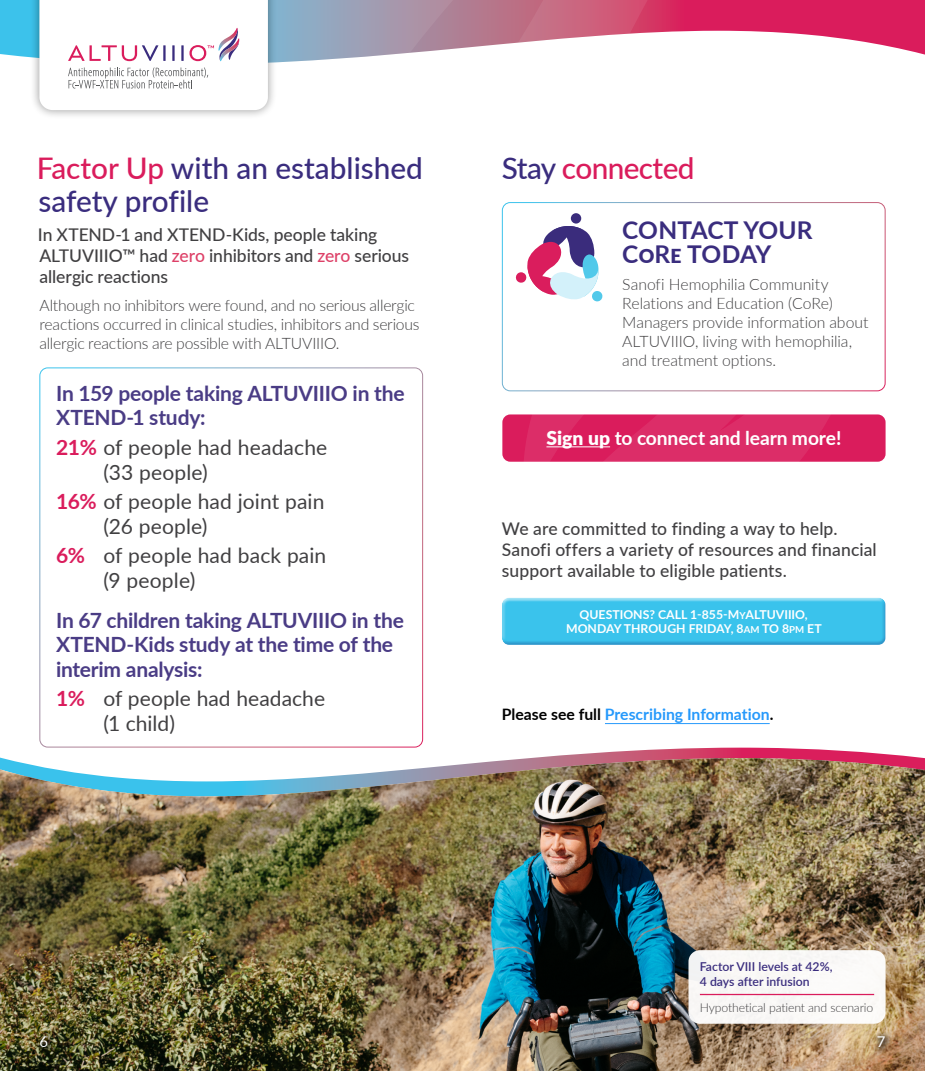
<style>
.page{position:relative;width:925px;height:1071px;background:#fff}
.page>*{position:absolute;margin:0;border:0;box-sizing:border-box;transform-origin:0 0}
.t1{font:500 29.75px/33.2px "Lato";color:#3a2d7e}
.t2{font:500 29.75px "Lato";letter-spacing:-.02em;color:#da1c5c}
.t3{font:700 24.5px/24.5px "Lato";letter-spacing:-.005em;color:#3a2d7e}
.t4{font:21px/24.5px "Lato";letter-spacing:.005em;color:#414042}
.t5{font:700 21px/24.5px "Lato";letter-spacing:-.01em;color:#4a3c85}
.t6{font:700 19.25px "Lato";letter-spacing:-.005em;color:#fff}
.t7{font:500 17.5px/21px "Lato";color:#414042}
.t8{font:300 15.75px/18.9px "Lato";letter-spacing:-.01em;color:#414042}
.t9{font:700 15.75px "Lato";color:#2699fb}
.t10{font:14.88px "Lato";color:#fff}
.t11{font:700 12.25px/14px "Lato";color:#fff;text-align:center}
.t12{font:600 12.25px/14.7px "Lato";color:#3a2d7e}
.t13{font:300 12.25px "Lato";letter-spacing:-.01em;color:#414042}
.s1{color:#da1c5c}
.s2{color:#dd4067}
.s3{font-weight:700;color:#da1c5c}
.s4{color:#3a2d7e}
.s5{font-weight:900;font-size:19.25px}
.s6{font-weight:900}
.s7{font-size:9.62px}
.s8{color:#000}
</style>
<div class="page">
<svg style="left:0;top:0;width:924px;height:58px;background:#a273a4"></svg>
<svg style="left:278px;top:0;width:600px;height:63px"></svg>
<div style="left:30px;top:0;width:248px;height:120px;background:#000;opacity:.4"></div>
<svg style="left:39px;top:0;width:229px;height:110px"></svg>
<svg style="left:0;top:748px;width:923px;height:10px"></svg>
<img style="left:0;top:758px;width:924px;height:313px">
<div style="left:501px;top:202px;width:384px;height:189px;border:1px solid #fff;border-radius:8px"></div>
<div style="left:39px;top:367px;width:384px;height:381px;border:1px solid #fff;border-radius:8px"></div>
<svg style="left:515px;top:213px;width:87px;height:88px"></svg>
<div style="left:688px;top:950px;width:197px;height:74px;background:#faf8f6;border-radius:11px"></div>
<hr style="left:699px;top:994px;width:174px;height:1px;background:#da1c5c">
<div style="left:33px;top:1030px;width:22px;height:24px;background:#000;opacity:.8"></div>
<div style="left:870px;top:1030px;width:21px;height:24px;background:#000;opacity:.8"></div>
<div style="left:496px;top:593px;width:392px;height:50px;background:#fff;opacity:.75"></div>
<div style="left:498px;top:599px;width:392px;height:47px;background:#3a2d7e;opacity:.27"></div>
<div style="left:502px;top:414px;width:383px;height:48px;background:#da1c5c;border-radius:8px"></div>
<svg style="left:522px;top:414px;width:332px;height:48px"></svg>
<hr style="left:546px;top:446px;width:63px;height:1px;background:#fff">
<hr style="left:604px;top:723px;width:165px;height:1px;background:#2699fb">
<h1 class="t1" style="left:37px;top:150px;width:387px"><span class="s1">Factor Up</span> with an established safety profile</h1>
<p class="t7" style="left:38px;top:223px;width:372px">In XTEND-1 and XTEND-Kids, people taking<br>ALTUVIIIO™ had <span class="s2">zero</span> inhibitors and <span class="s2">zero</span> serious allergic reactions</p>
<p class="t8" style="left:39px;top:295px;width:381px">Although no inhibitors were found, and no serious allergic reactions occurred in clinical studies, inhibitors and serious allergic reactions are possible with ALTUVIIIO.</p>
<h3 class="t5" style="left:56px;top:380px;width:350px">In 159 people taking ALTUVIIIO in the<br>XTEND-1 study:</h3>
<h3 class="t4" style="left:103px;top:434px;width:225px;text-indent:-47px"><span class="s3">21%</span> of people had headache (33 people)</h3>
<h3 class="t4" style="left:103px;top:488px;width:222px;text-indent:-47px"><span class="s3">16%</span> of people had joint pain (26 people)</h3>
<h3 class="t4" style="left:103px;top:542px;width:224px;text-indent:-47px"><span class="s3">6%</span> of people had back pain (9 people)</h3>
<h3 class="t5" style="left:56px;top:607px;width:349px">In 67 children taking ALTUVIIIO in the<br>XTEND-Kids study at the time of the interim analysis:</h3>
<h3 class="t4" style="left:103px;top:686px;width:223px;text-indent:-47px"><span class="s3">1%</span> of people had headache (1 child)</h3>
<h1 class="t2" style="left:501px;top:147px;width:194px"><span class="s4">Stay</span> connected</h1>
<h2 class="t3" style="left:622px;top:217px;width:192px">CONTACT YOUR<br>C<span class="s5">O</span>R<span class="s5">E</span> TODAY</h2>
<p class="t8" style="left:622px;top:274px;width:248px">Sanofi Hemophilia Community<br>Relations and Education (CoRe)<br>Managers provide information about<br>ALTUVIIIO, living with hemophilia, and treatment options.</p>
<p class="t6" style="left:546px;top:424px;width:296px"><span class="s6">Sign up</span> to connect and learn more!</p>
<p class="t7" style="left:501px;top:518px;width:376px">We are committed to finding a way to help.<br>Sanofi offers a variety of resources and financial support available to eligible patients.</p>
<p class="t11" style="left:566px;top:607px;width:257px">QUESTIONS? CALL 1-855-M<span class="s7">Y</span>ALTUVIIIO,<br>MONDAY THROUGH FRIDAY, 8<span class="s7">AM</span> TO 8<span class="s7">PM</span> ET</p>
<p class="t9" style="left:501px;top:703px;width:273px"><span class="s8">Please see full</span> Prescribing Information<span class="s8">.</span></p>
<p class="t12" style="left:699px;top:959px;width:134px">Factor VIII levels at 42%,<br>4 days after infusion</p>
<p class="t13" style="left:699px;top:999px;width:175px">Hypothetical patient and scenario</p>
<p class="t10" style="left:39px;top:1031px;width:10px">6</p>
<p class="t10" style="left:876px;top:1031px;width:10px">7</p>
</div>
